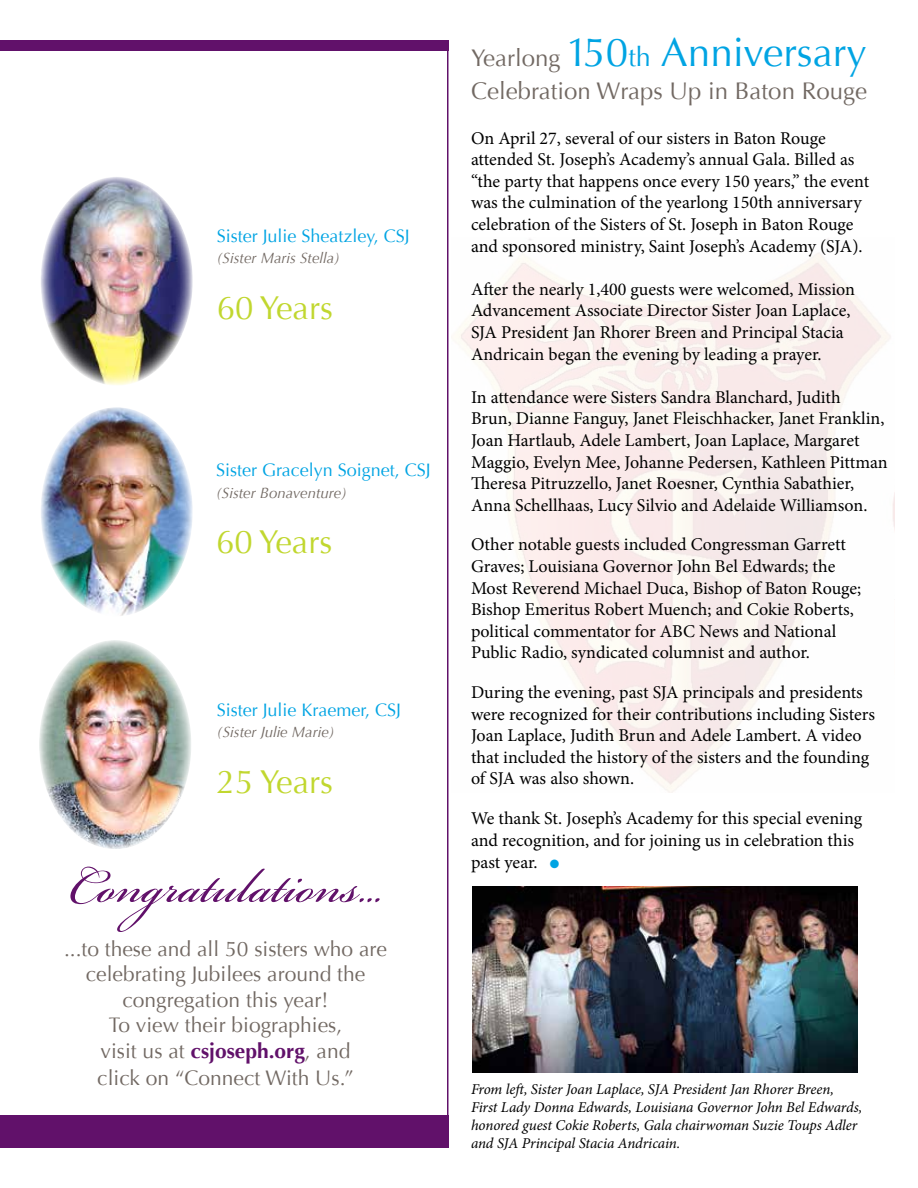
<style>
.page{position:relative;width:918px;height:1188px;background:#fff}
.page>*{position:absolute;margin:0;border:0;box-sizing:border-box;transform-origin:0 0}
.t1{font:75px "Bickham Script Pro";color:#61116a}
.t2{font:40.5px "Optima";color:#00a4e3}
.t3{font:33px "Optima";color:#c1d72f}
.t4{font:24px "Optima";color:#726963}
.t5{font:21px/25.8px "Optima";color:#726963;text-align:center}
.t6{font:18px/21.6px "Minion Pro";color:#000}
.t7{font:18px "Optima";color:#00a4e3}
.t8{font:italic 15px/18px "Minion Pro";letter-spacing:-.005em;color:#000}
.t9{font:italic 15px "Optima";color:#726963}
.s1{font-weight:700;color:#61116a}
.s2{font-size:24px;color:#726963}
.s3{font-size:27px}
.s4{color:#00a4e3}
</style>
<div class="page">
<img style="left:457px;top:239px;width:437px;height:554px">
<img style="left:41px;top:177px;width:152px;height:208px">
<img style="left:39px;top:640px;width:152px;height:209px">
<img style="left:41px;top:407px;width:152px;height:209px">
<div style="left:0;top:1115px;width:448px;height:33px;background:#61116a"></div>
<div style="left:0;top:40px;width:448px;height:11px;background:#61116a"></div>
<hr style="left:447px;top:40px;width:1px;height:1098px;background:#61116a">
<img style="left:473px;top:887px;width:385px;height:185px">
<p class="t7" style="left:217px;top:225px;width:195px">Sister Julie Sheatzley, CSJ</p>
<p class="t9" style="left:217px;top:250px;width:125px">(Sister Maris Stella)</p>
<h3 class="t3" style="left:217px;top:289px;width:118px">60 Years</h3>
<p class="t7" style="left:216px;top:460px;width:216px">Sister Gracelyn Soignet, CSJ</p>
<p class="t9" style="left:216px;top:484px;width:133px">(Sister Bonaventure)</p>
<h3 class="t3" style="left:216px;top:523px;width:118px">60 Years</h3>
<p class="t7" style="left:217px;top:699px;width:186px">Sister Julie Kraemer, CSJ</p>
<p class="t9" style="left:217px;top:724px;width:119px">(Sister Julie Marie)</p>
<h3 class="t3" style="left:217px;top:763px;width:118px">25 Years</h3>
<h1 class="t1" style="left:69px;top:832px;width:315px">Congratulations...</h1>
<p class="t5" style="left:64px;top:936px;width:324px">...to these and all 50 sisters who are celebrating Jubilees around the congregation this year!<br>To view their biographies,<br>visit us at <span class="s1">csjoseph.org</span>, and<br>click on “Connect With Us.”</p>
<h2 class="t2" style="left:471px;top:29px;width:397px"><span class="s2">Yearlong</span> 150<span class="s3">th</span> Anniversary</h2>
<h3 class="t4" style="left:471px;top:77px;width:398px">Celebration Wraps Up in Baton Rouge</h3>
<p class="t6" style="left:471px;top:127px;width:400px">On April 27, several of our sisters in Baton Rouge attended St. Joseph’s Academy’s annual Gala. Billed as “the party that happens once every 150 years,” the event was the culmination of the yearlong 150th anniversary celebration of the Sisters of St. Joseph in Baton Rouge and sponsored ministry, Saint Joseph’s Academy (SJA).</p>
<p class="t6" style="left:471px;top:278px;width:386px">After the nearly 1,400 guests were welcomed, Mission Advancement Associate Director Sister Joan Laplace, SJA President Jan Rhorer Breen and Principal Stacia Andricain began the evening by leading a prayer.</p>
<p class="t6" style="left:471px;top:386px;width:418px">In attendance were Sisters Sandra Blanchard, Judith<br>Brun, Dianne Fanguy, Janet Fleischhacker, Janet Franklin, Joan Hartlaub, Adele Lambert, Joan Laplace, Margaret Maggio, Evelyn Mee, Johanne Pedersen, Kathleen Pittman Theresa Pitruzzello, Janet Roesner, Cynthia Sabathier, Anna Schellhaas, Lucy Silvio and Adelaide Williamson.</p>
<p class="t6" style="left:471px;top:534px;width:392px">Other notable guests included Congressman Garrett Graves; Louisiana Governor John Bel Edwards; the Most Reverend Michael Duca, Bishop of Baton Rouge; Bishop Emeritus Robert Muench; and Cokie Roberts, political commentator for ABC News and National Public Radio, syndicated columnist and author.</p>
<p class="t6" style="left:471px;top:682px;width:406px">During the evening, past SJA principals and presidents were recognized for their contributions including Sisters Joan Laplace, Judith Brun and Adele Lambert. A video that included the history of the sisters and the founding of SJA was also shown.</p>
<p class="t6" style="left:471px;top:807px;width:393px;line-height:22px">We thank St. Joseph’s Academy for this special evening and recognition, and for joining us in celebration this past year. <span class="s4">●</span></p>
<p class="t8" style="left:471px;top:1080px;width:393px">From left, Sister Joan Laplace, SJA President Jan Rhorer Breen, First Lady Donna Edwards, Louisiana Governor John Bel Edwards, honored guest Cokie Roberts, Gala chairwoman Suzie Toups Adler and SJA Principal Stacia Andricain.</p>
</div>
